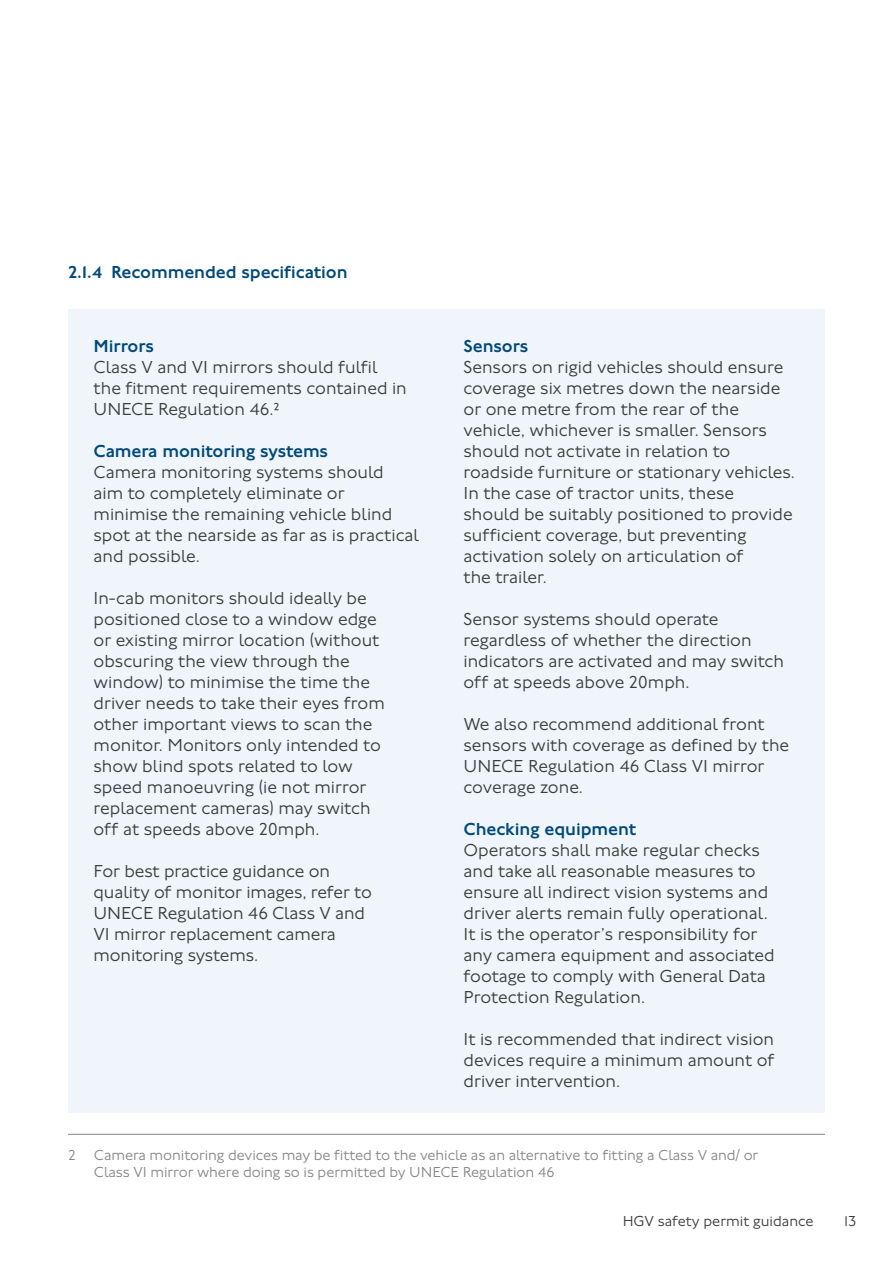
<style>
.page{position:relative;width:893px;height:1263px;background:#fff}
.page>*{position:absolute;margin:0;border:0;box-sizing:border-box;transform-origin:0 0}
.Body_12_14pt{font:300 18px/21px "Johnston 100";color:#3c3c3b}
.H4_Body_heading{font:500 18px "Johnston 100";letter-spacing:-.005em;color:#004979}
.Footnotes_RA{font:300 15px/16.5px "Johnston 100";letter-spacing:-.005em;color:#878787}
.t1{font:300 15px "Johnston 100";color:#3c3c3b}
</style>
<div class="page">
<div style="left:68px;top:310px;width:757px;height:803px;background:#eff5fa"></div>
<hr style="left:68px;top:1134px;width:757px;height:1px;background:#878787">
<h4 class="H4_Body_heading" style="left:68px;top:262px;width:281px">2.1.4 Recommended specification</h4>
<h4 class="H4_Body_heading" style="left:94px;top:336px;width:62px">Mirrors</h4>
<p class="Body_12_14pt" style="left:94px;top:356px;width:315px">Class V and VI mirrors should fulfil the fitment requirements contained in<br>UNECE Regulation 46.²</p>
<h4 class="H4_Body_heading" style="left:94px;top:441px;width:236px">Camera monitoring systems</h4>
<p class="Body_12_14pt" style="left:94px;top:461px;width:327px">Camera monitoring systems should<br>aim to completely eliminate or minimise the remaining vehicle blind spot at the nearside as far as is practical and possible.</p>
<p class="Body_12_14pt" style="left:94px;top:587px;width:293px">In-cab monitors should ideally be positioned close to a window edge or existing mirror location (without obscuring the view through the window) to minimise the time the driver needs to take their eyes from other important views to scan the monitor. Monitors only intended to show blind spots related to low speed manoeuvring (ie not mirror replacement cameras) may switch off at speeds above 20mph.</p>
<p class="Body_12_14pt" style="left:94px;top:860px;width:280px">For best practice guidance on quality of monitor images, refer to<br>UNECE Regulation 46 Class V and<br>VI mirror replacement camera monitoring systems.</p>
<h4 class="H4_Body_heading" style="left:463px;top:336px;width:66px">Sensors</h4>
<p class="Body_12_14pt" style="left:463px;top:356px;width:333px">Sensors on rigid vehicles should ensure coverage six metres down the nearside or one metre from the rear of the vehicle, whichever is smaller. Sensors should not activate in relation to roadside furniture or stationary vehicles.<br>In the case of tractor units, these<br>should be suitably positioned to provide sufficient coverage, but preventing activation solely on articulation of<br>the trailer.</p>
<p class="Body_12_14pt" style="left:463px;top:608px;width:322px">Sensor systems should operate regardless of whether the direction indicators are activated and may switch off at speeds above 20mph.</p>
<p class="Body_12_14pt" style="left:463px;top:713px;width:327px">We also recommend additional front sensors with coverage as defined by the<br>UNECE Regulation 46 Class VI mirror coverage zone.</p>
<h4 class="H4_Body_heading" style="left:463px;top:819px;width:174px">Checking equipment</h4>
<p class="Body_12_14pt" style="left:463px;top:839px;width:313px">Operators shall make regular checks and take all reasonable measures to ensure all indirect vision systems and driver alerts remain fully operational.<br>It is the operator’s responsibility for any camera equipment and associated footage to comply with General Data Protection Regulation.</p>
<p class="Body_12_14pt" style="left:463px;top:1028px;width:312px;text-align:justify">It is recommended that indirect vision devices require a minimum amount of driver intervention.</p>
<p class="Footnotes_RA" style="left:94px;top:1147px;width:666px;text-indent:-26px">2 Camera monitoring devices may be fitted to the vehicle as an alternative to fitting a Class V and/ or<br>Class VI mirror where doing so is permitted by UNECE Regulation 46</p>
<p class="t1" style="left:623px;top:1213px;width:192px">HGV safety permit guidance</p>
<p class="t1" style="left:844px;top:1213px;width:13px">13</p>
</div>
